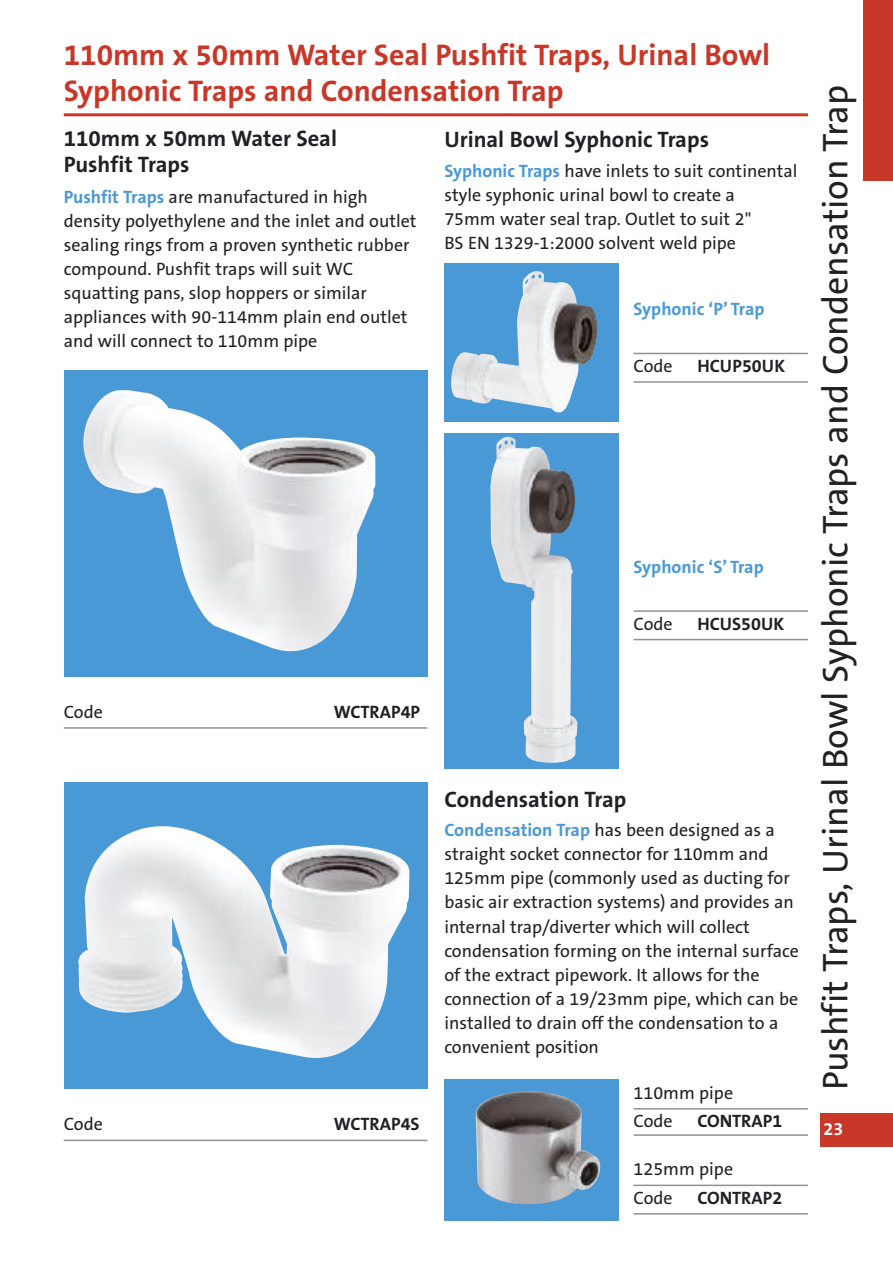
<style>
.page{position:relative;width:893px;height:1263px;background:#fff}
.page>*{position:absolute;margin:0;border:0;box-sizing:border-box;transform-origin:0 0}
.t1{font:36px "The Sans B5 Plain";color:#212125}
.t2{font:700 30px/36px "The Sans B7";color:#c83728}
.t3{font:700 22.5px/25.5px "The Sans B7";color:#212125}
.t4{font:18px/24px "The Sans B5 Plain";color:#212125}
.t5{font:700 18px "The Sans B7";color:#212125}
.t6{font:700 18px "The Sans B7";color:#4a99d7}
.t7{font:700 18px "The Sans B7";color:#fff}
.s1{font-family:"The Sans B7";font-weight:700;color:#4a99d7}
</style>
<div class="page">
<div style="left:821px;top:1113px;width:72px;height:34px;background:#c83728"></div>
<div style="left:64px;top:370px;width:363px;height:306px;background:#4a99d7"></div>
<img style="left:83px;top:390px;width:292px;height:261px">
<div style="left:64px;top:782px;width:363px;height:307px;background:#4a99d7"></div>
<img style="left:78px;top:826px;width:331px;height:232px">
<hr style="left:64px;top:1140px;width:363px;height:1px;background:#909092">
<hr style="left:64px;top:727px;width:363px;height:2px;background:#909092">
<hr style="left:634px;top:1108px;width:174px;height:1px;background:#909092">
<hr style="left:634px;top:1134px;width:174px;height:2px;background:#909092">
<hr style="left:634px;top:1184px;width:174px;height:2px;background:#909092">
<hr style="left:634px;top:1213px;width:174px;height:1px;background:#909092">
<hr style="left:64px;top:113px;width:744px;height:3px;background:#c83728">
<div style="left:444px;top:1079px;width:175px;height:141px;background:#4a99d7"></div>
<img style="left:476px;top:1091px;width:124px;height:113px">
<hr style="left:634px;top:353px;width:174px;height:1px;background:#909092">
<hr style="left:634px;top:381px;width:174px;height:2px;background:#909092">
<hr style="left:634px;top:610px;width:174px;height:2px;background:#909092">
<hr style="left:634px;top:639px;width:174px;height:1px;background:#909092">
<div style="left:444px;top:264px;width:175px;height:158px;background:#4a99d7"></div>
<img style="left:451px;top:271px;width:146px;height:141px">
<div style="left:444px;top:433px;width:175px;height:335px;background:#4a99d7"></div>
<img style="left:490px;top:437px;width:87px;height:326px">
<div style="left:863px;top:0;width:30px;height:180px;background:#c83728"></div>
<h2 class="t2" style="left:64px;top:37px;width:708px">110mm x 50mm Water Seal Pushfit Traps, Urinal Bowl<br>Syphonic Traps and Condensation Trap</h2>
<p class="t3" style="left:64px;top:127px;width:275px">110mm x 50mm Water Seal<br>Pushfit Traps</p>
<p class="t3" style="left:444px;top:128px;width:266px">Urinal Bowl Syphonic Traps</p>
<p class="t4" style="left:444px;top:160px;width:355px"><span class="s1">Syphonic Traps</span> have inlets to suit continental style syphonic urinal bowl to create a<br>75mm water seal trap. Outlet to suit 2"<br>BS EN 1329-1:2000 solvent weld pipe</p>
<p class="t4" style="left:64px;top:186px;width:354px"><span class="s1">Pushfit Traps</span> are manufactured in high density polyethylene and the inlet and outlet sealing rings from a proven synthetic rubber compound. Pushfit traps will suit WC squatting pans, slop hoppers or similar appliances with 90-114mm plain end outlet and will connect to 110mm pipe</p>
<p class="t6" style="left:634px;top:299px;width:132px">Syphonic ‘P’ Trap</p>
<p class="t4" style="left:634px;top:355px;width:41px">Code</p>
<p class="t5" style="left:697px;top:356px;width:89px">HCUP50UK</p>
<p class="t6" style="left:634px;top:557px;width:132px">Syphonic ‘S’ Trap</p>
<p class="t4" style="left:634px;top:612px;width:41px">Code</p>
<p class="t5" style="left:697px;top:614px;width:88px">HCUS50UK</p>
<p class="t4" style="left:64px;top:700px;width:41px">Code</p>
<p class="t5" style="left:334px;top:702px;width:88px">WCTRAP4P</p>
<p class="t4" style="left:64px;top:1113px;width:41px">Code</p>
<p class="t5" style="left:334px;top:1115px;width:87px">WCTRAP4S</p>
<p class="t3" style="left:444px;top:787px;width:184px">Condensation Trap</p>
<p class="t4" style="left:444px;top:819px;width:356px"><span class="s1">Condensation Trap</span> has been designed as a straight socket connector for 110mm and 125mm pipe (commonly used as ducting for basic air extraction systems) and provides an internal trap/diverter which will collect condensation forming on the internal surface of the extract pipework. It allows for the connection of a 19/23mm pipe, which can be installed to drain off the condensation to a convenient position</p>
<p class="t4" style="left:634px;top:1079px;width:101px;line-height:28.5px">110mm pipe<br>Code</p>
<p class="t5" style="left:697px;top:1112px;width:86px">CONTRAP1</p>
<p class="t4" style="left:634px;top:1156px;width:101px;line-height:28.5px">125mm pipe<br>Code</p>
<p class="t5" style="left:697px;top:1188px;width:86px">CONTRAP2</p>
<h1 class="t1" style="left:816px;top:1090px;width:1007px;rotate:-90deg">Pushfit Traps, Urinal Bowl Syphonic Traps and Condensation Trap</h1>
<p class="t7" style="left:823px;top:1119px;width:21px">23</p>
</div>
